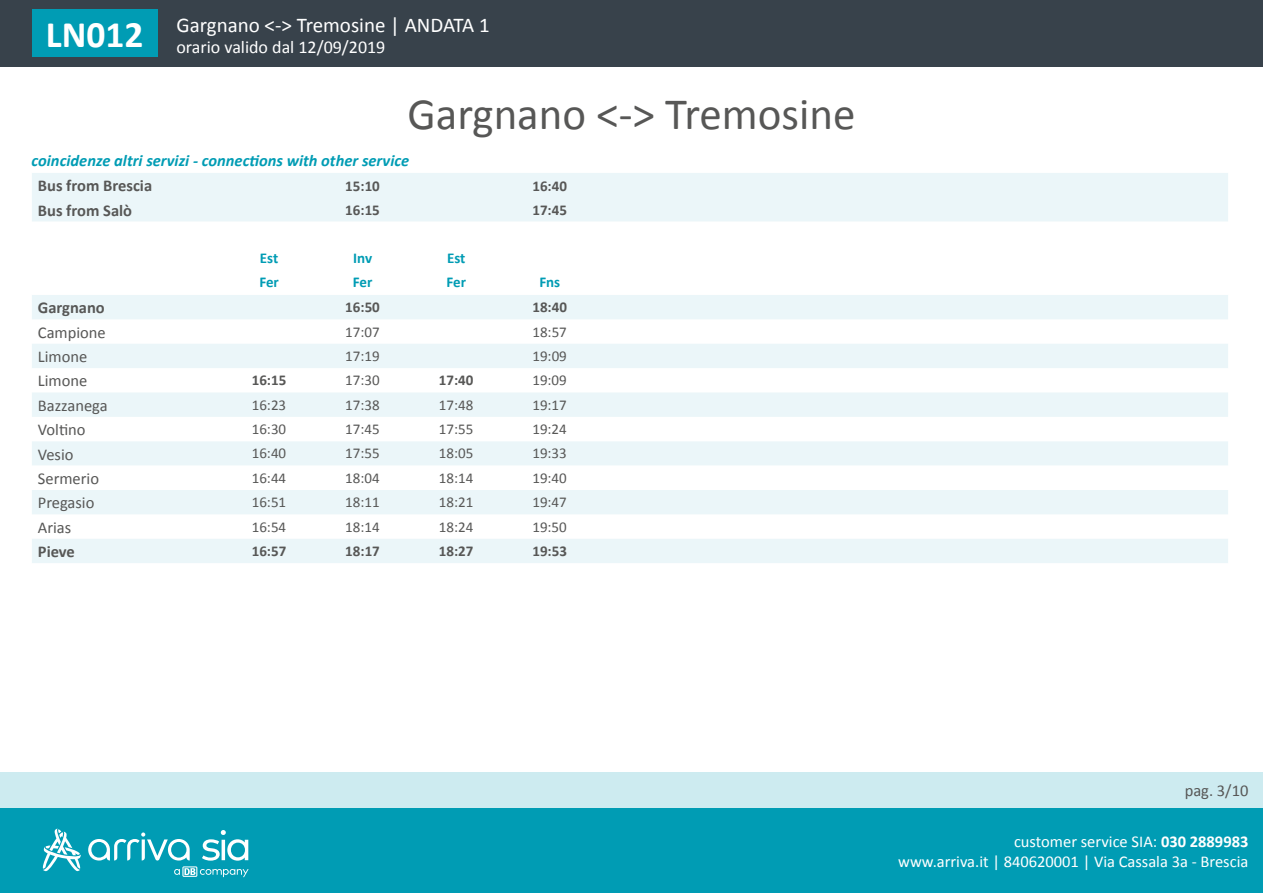
<style>
.page{position:relative;width:1263px;height:893px;background:#fff}
.page>*{position:absolute;margin:0;border:0;box-sizing:border-box;transform-origin:0 0}
.t1{font:45px "Calibri";color:#575756}
.t2{font:700 37.5px "Calibri";color:#fff}
.t3{font:21px "Calibri";color:#fff}
.t4{font:18px "Calibri";color:#fff}
.t5{font:16.5px/19.8px "Calibri";color:#fff;text-align:right}
.t6{font:16.5px "Calibri";color:#575756}
.t7{font:italic 700 16.5px "Calibri";color:#009cb4}
.t8{font:700 16.5px "Calibri";color:#575756}
.t9{font:15px "Calibri";color:#575756}
.t10{font:700 15px "Calibri";color:#575756}
.t11{font:700 15px "Calibri";color:#009cb4}
.s1{font-weight:700}
</style>
<div class="page">
<div style="left:0;top:772px;width:1263px;height:39px;background:#cdebf0"></div>
<div style="left:0;top:0;width:1263px;height:67px;background:#38424b"></div>
<div style="left:0;top:808px;width:1263px;height:85px;background:#009cb4"></div>
<div style="left:32px;top:10px;width:125px;height:47px;background:#009cb4"></div>
<svg style="left:43px;top:828px;width:38px;height:43px"></svg>
<svg style="left:88px;top:830px;width:161px;height:47px"></svg>
<div style="left:32px;top:173px;width:1196px;height:48px;background:#ebf6f9"></div>
<svg style="left:32px;top:295px;width:1196px;height:268px;fill:#ebf6f9"></svg>
<h2 class="t2" style="left:46px;top:10px;width:99px">LN012</h2>
<h3 class="t3" style="left:176px;top:11px;width:315px">Gargnano &lt;-&gt; Tremosine | ANDATA 1</h3>
<p class="t4" style="left:176px;top:36px;width:210px">orario valido dal 12/09/2019</p>
<h1 class="t1" style="left:407px;top:86px;width:449px">Gargnano &lt;-&gt; Tremosine</h1>
<p class="t7" style="left:32px;top:150px;width:379px">coincidenze altri servizi - connections with other service</p>
<p class="t8" style="left:38px;top:175px;width:116px">Bus from Brescia</p>
<p class="t10" style="left:345px;top:176px;width:36px">15:10</p>
<p class="t10" style="left:532px;top:176px;width:36px">16:40</p>
<p class="t8" style="left:38px;top:200px;width:96px">Bus from Salò</p>
<p class="t10" style="left:345px;top:201px;width:36px">16:15</p>
<p class="t10" style="left:532px;top:201px;width:36px">17:45</p>
<p class="t11" style="left:260px;top:249px;width:20px">Est</p>
<p class="t11" style="left:353px;top:249px;width:20px">Inv</p>
<p class="t11" style="left:447px;top:249px;width:20px">Est</p>
<p class="t11" style="left:259px;top:272px;width:21px">Fer</p>
<p class="t11" style="left:353px;top:272px;width:21px">Fer</p>
<p class="t11" style="left:446px;top:272px;width:21px">Fer</p>
<p class="t11" style="left:539px;top:272px;width:22px">Fns</p>
<p class="t8" style="left:38px;top:297px;width:68px">Gargnano</p>
<p class="t10" style="left:345px;top:298px;width:36px">16:50</p>
<p class="t10" style="left:532px;top:298px;width:36px">18:40</p>
<p class="t6" style="left:38px;top:322px;width:69px">Campione</p>
<p class="t9" style="left:345px;top:322px;width:36px">17:07</p>
<p class="t9" style="left:532px;top:322px;width:36px">18:57</p>
<p class="t6" style="left:38px;top:346px;width:51px">Limone</p>
<p class="t9" style="left:345px;top:346px;width:36px">17:19</p>
<p class="t9" style="left:532px;top:346px;width:36px">19:09</p>
<p class="t6" style="left:38px;top:371px;width:51px">Limone</p>
<p class="t10" style="left:252px;top:371px;width:36px">16:15</p>
<p class="t9" style="left:345px;top:371px;width:36px">17:30</p>
<p class="t10" style="left:439px;top:371px;width:36px">17:40</p>
<p class="t9" style="left:532px;top:371px;width:36px">19:09</p>
<p class="t6" style="left:38px;top:395px;width:71px">Bazzanega</p>
<p class="t9" style="left:252px;top:395px;width:36px">16:23</p>
<p class="t9" style="left:345px;top:395px;width:36px">17:38</p>
<p class="t9" style="left:439px;top:395px;width:36px">17:48</p>
<p class="t9" style="left:532px;top:395px;width:36px">19:17</p>
<p class="t6" style="left:38px;top:419px;width:49px">Voltino</p>
<p class="t9" style="left:252px;top:420px;width:36px">16:30</p>
<p class="t9" style="left:345px;top:420px;width:36px">17:45</p>
<p class="t9" style="left:439px;top:420px;width:36px">17:55</p>
<p class="t9" style="left:532px;top:420px;width:36px">19:24</p>
<p class="t6" style="left:38px;top:444px;width:37px">Vesio</p>
<p class="t9" style="left:252px;top:444px;width:36px">16:40</p>
<p class="t9" style="left:345px;top:444px;width:36px">17:55</p>
<p class="t9" style="left:439px;top:444px;width:36px">18:05</p>
<p class="t9" style="left:532px;top:444px;width:36px">19:33</p>
<p class="t6" style="left:38px;top:468px;width:63px">Sermerio</p>
<p class="t9" style="left:252px;top:468px;width:36px">16:44</p>
<p class="t9" style="left:345px;top:468px;width:36px">18:04</p>
<p class="t9" style="left:439px;top:468px;width:36px">18:14</p>
<p class="t9" style="left:532px;top:468px;width:36px">19:40</p>
<p class="t6" style="left:38px;top:492px;width:58px">Pregasio</p>
<p class="t9" style="left:252px;top:493px;width:36px">16:51</p>
<p class="t9" style="left:345px;top:493px;width:36px">18:11</p>
<p class="t9" style="left:439px;top:493px;width:36px">18:21</p>
<p class="t9" style="left:532px;top:493px;width:36px">19:47</p>
<p class="t6" style="left:38px;top:517px;width:35px">Arias</p>
<p class="t9" style="left:252px;top:517px;width:36px">16:54</p>
<p class="t9" style="left:345px;top:517px;width:36px">18:14</p>
<p class="t9" style="left:439px;top:517px;width:36px">18:24</p>
<p class="t9" style="left:532px;top:517px;width:36px">19:50</p>
<p class="t8" style="left:38px;top:541px;width:39px">Pieve</p>
<p class="t10" style="left:252px;top:541px;width:36px">16:57</p>
<p class="t10" style="left:345px;top:541px;width:36px">18:17</p>
<p class="t10" style="left:439px;top:541px;width:36px">18:27</p>
<p class="t10" style="left:532px;top:541px;width:36px">19:53</p>
<p class="t6" style="left:1185px;top:780px;width:65px">pag. 3/10</p>
<p class="t5" style="left:898px;top:832px;width:352px">customer service SIA: <span class="s1">030 2889983<br></span>www.arriva.it | 840620001 | Via Cassala 3a - Brescia</p>
</div>
